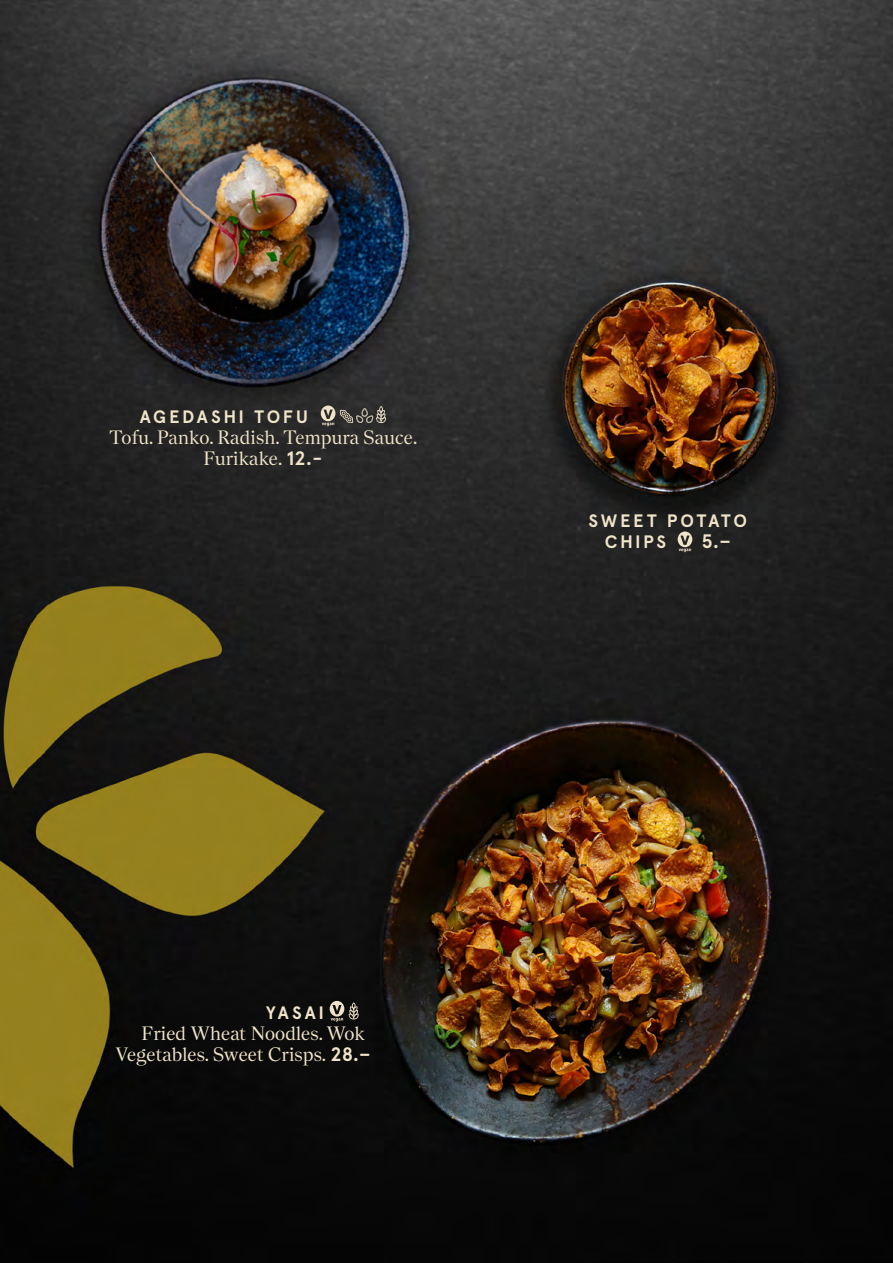
<style>
.page{position:relative;width:893px;height:1263px;background:#fff}
.page>*{position:absolute;margin:0;border:0;box-sizing:border-box;transform-origin:0 0}
.t1{font:700 19.5px "Apercu";color:#f0e4c8}
.t2{font:18px/21px "Nantes";letter-spacing:.01em;color:#f0e4c8;text-align:center}
.t3{font:700 18px/21px "Apercu";letter-spacing:.145em;color:#f0e4c8}
.s1{font-family:"Apercu";font-weight:700;font-size:19.5px}
</style>
<div class="page">
<img style="left:0;top:0;width:893px;height:1263px">
<svg style="left:321px;top:405px;width:65px;height:21px"></svg>
<svg style="left:330px;top:1001px;width:29px;height:20px"></svg>
<svg style="left:678px;top:531px;width:14px;height:21px"></svg>
<p class="t3" style="left:140px;top:406px;width:170px">AGEDASHI TOFU</p>
<p class="t2" style="left:109px;top:428px;width:309px">Tofu. Panko. Radish. Tempura Sauce.<br>Furikake. <span class="s1">12.-</span></p>
<p class="t3" style="left:605px;top:510px;width:144px;text-indent:-16px">SWEET POTATO<br>CHIPS</p>
<p class="t1" style="left:701px;top:529px;width:31px">5.–</p>
<p class="t3" style="left:266px;top:1003px;width:59px">YASAI</p>
<p class="t2" style="left:116px;top:1024px;width:256px;text-align:left;text-indent:26px">Fried Wheat Noodles. Wok<br>Vegetables. Sweet Crisps. <span class="s1">28.–</span></p>
</div>
